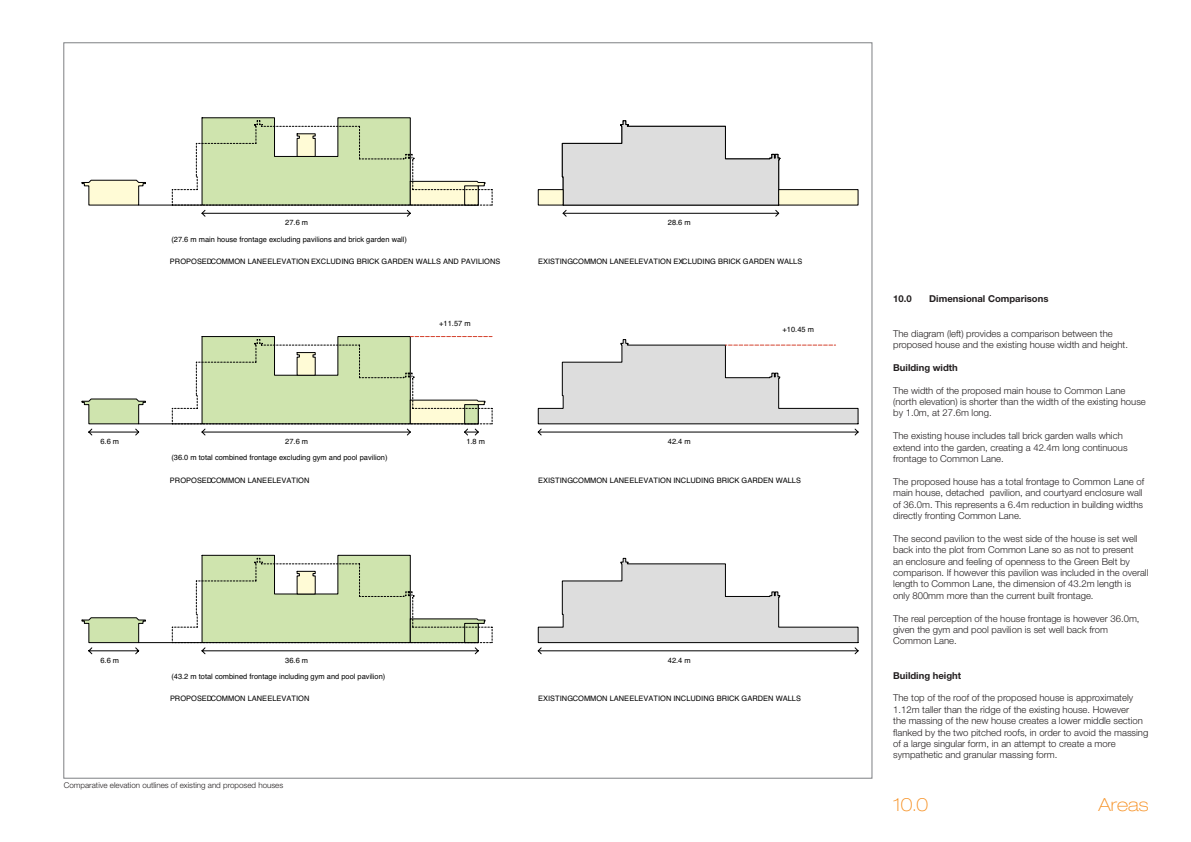
<style>
.page{position:relative;width:1191px;height:842px;background:#fff}
.page>*{position:absolute;margin:0;border:0;box-sizing:border-box;transform-origin:0 0}
.t1{font:100 expanded 18px "Helvetica Neue";color:#f68e1e}
.t2{font:300 9.5px/11.4px "Helvetica Neue";color:#231f20}
.t3{font:700 9.5px "Helvetica Neue";color:#231f20}
.t4{font:300 8px "Helvetica Neue";color:#231f20}
.t5{font:7.5px "Helvetica";color:#000}
</style>
<div class="page">
<svg style="left:88px;top:429px;width:770px;height:225px"></svg>
<svg style="left:538px;top:558px;width:320px;height:96px"></svg>
<svg style="left:82px;top:336px;width:411px;height:99px"></svg>
<svg style="left:538px;top:339px;width:320px;height:85px"></svg>
<hr style="left:139px;top:424px;width:63px;height:1px;background:#000">
<hr style="left:139px;top:642px;width:63px;height:1px;background:#000">
<svg style="left:82px;top:117px;width:329px;height:89px"></svg>
<svg style="left:138px;top:121px;width:642px;height:96px"></svg>
<svg style="left:562px;top:121px;width:218px;height:84px"></svg>
<div style="left:538px;top:189px;width:25px;height:16px;background:#fffbd6;border:1px solid #000"></div>
<div style="left:778px;top:189px;width:80px;height:16px;background:#fffbd6;border:1px solid #000"></div>
<p class="t5" style="left:285px;top:217px;width:24px">27.6 m</p>
<p class="t5" style="left:668px;top:217px;width:24px">28.6 m</p>
<p class="t5" style="left:171px;top:233px;width:237px">(27.6 m main house frontage excluding pavilions and brick garden wall)</p>
<p class="t5" style="left:170px;top:255px;width:332px">PROPOSED COMMON LANEELEVATION EXCLUDING BRICK GARDEN WALLS AND PAVILIONS</p>
<p class="t5" style="left:538px;top:255px;width:266px">EXISTING COMMON LANEELEVATION EXCLUDING BRICK GARDEN WALLS</p>
<p class="t5" style="left:439px;top:318px;width:33px">+11.57 m</p>
<p class="t5" style="left:100px;top:435px;width:20px">6.6 m</p>
<p class="t5" style="left:285px;top:435px;width:24px">27.6 m</p>
<p class="t5" style="left:466px;top:435px;width:20px">1.8 m</p>
<p class="t5" style="left:668px;top:435px;width:24px">42.4 m</p>
<p class="t5" style="left:171px;top:452px;width:218px">(36.0 m total combined frontage excluding gym and pool pavilion)</p>
<p class="t5" style="left:782px;top:324px;width:33px">+10.45 m</p>
<p class="t5" style="left:170px;top:474px;width:141px">PROPOSED COMMON LANEELEVATION</p>
<p class="t5" style="left:538px;top:474px;width:264px">EXISTING COMMON LANEELEVATION INCLUDING BRICK GARDEN WALLS</p>
<p class="t5" style="left:100px;top:654px;width:20px">6.6 m</p>
<p class="t5" style="left:285px;top:654px;width:24px">36.6 m</p>
<p class="t5" style="left:171px;top:671px;width:215px">(43.2 m total combined frontage including gym and pool pavilion)</p>
<p class="t5" style="left:170px;top:693px;width:141px">PROPOSED COMMON LANEELEVATION</p>
<p class="t4" style="left:64px;top:780px;width:221px">Comparative elevation outlines of existing and proposed houses</p>
<p class="t5" style="left:668px;top:654px;width:24px">42.4 m</p>
<p class="t5" style="left:538px;top:693px;width:264px">EXISTING COMMON LANEELEVATION INCLUDING BRICK GARDEN WALLS</p>
<p class="t3" style="left:893px;top:293px;width:20px">10.0</p>
<p class="t3" style="left:929px;top:293px;width:121px">Dimensional Comparisons</p>
<p class="t2" style="left:893px;top:327px;width:236px">The diagram (left) provides a comparison between the proposed house and the existing house width and height.</p>
<p class="t3" style="left:893px;top:361px;width:66px">Building width</p>
<p class="t2" style="left:893px;top:384px;width:254px">The width of the proposed main house to Common Lane (north elevation) is shorter than the width of the existing house by 1.0m, at 27.6m long.</p>
<p class="t2" style="left:893px;top:430px;width:236px">The existing house includes tall brick garden walls which extend into the garden, creating a 42.4m long continuous frontage to Common Lane.</p>
<p class="t2" style="left:893px;top:475px;width:252px">The proposed house has a total frontage to Common Lane of main house, detached pavilion, and courtyard enclosure wall of 36.0m. This represents a 6.4m reduction in building widths directly fronting Common Lane.</p>
<p class="t2" style="left:893px;top:532px;width:257px">The second pavilion to the west side of the house is set well back into the plot from Common Lane so as not to present<br>an enclosure and feeling of openness to the Green Belt by comparison. If however this pavilion was included in the overall length to Common Lane, the dimension of 43.2m length is only 800mm more than the current built frontage.</p>
<p class="t2" style="left:893px;top:612px;width:248px">The real perception of the house frontage is however 36.0m, given the gym and pool pavilion is set well back from<br>Common Lane.</p>
<p class="t3" style="left:893px;top:669px;width:69px">Building height</p>
<p class="t2" style="left:893px;top:692px;width:256px">The top of the roof of the proposed house is approximately 1.12m taller than the ridge of the existing house. However<br>the massing of the new house creates a lower middle section flanked by the two pitched roofs, in order to avoid the massing of a large singular form, in an attempt to create a more sympathetic and granular massing form.</p>
<p class="t1" style="left:893px;top:793px;width:36px">10.0</p>
<p class="t1" style="left:1098px;top:793px;width:52px">Areas</p>
</div>
